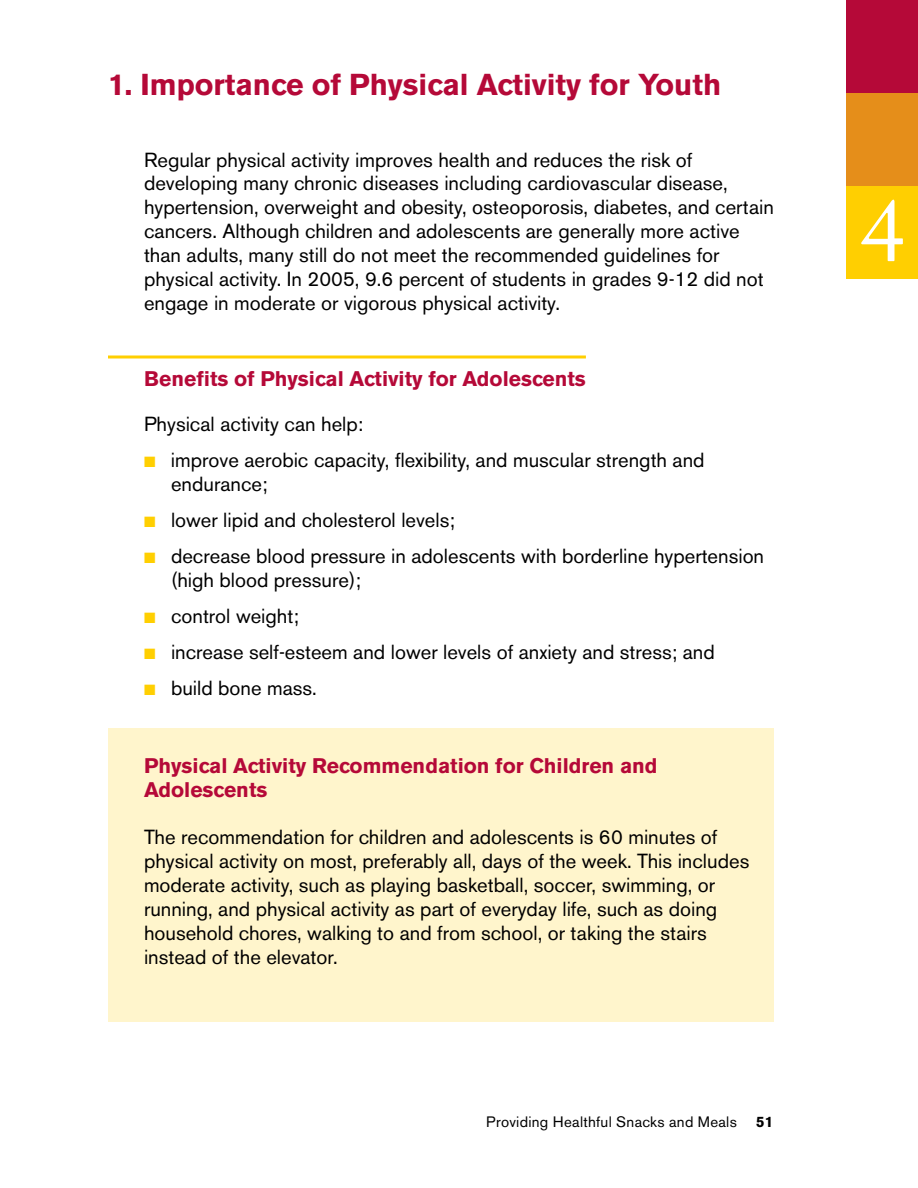
<style>
.page{position:relative;width:918px;height:1188px;background:#fff}
.page>*{position:absolute;margin:0;border:0;box-sizing:border-box;transform-origin:0 0}
.t1{font:90px "Adobe Caslon Pro";color:#fff}
.t2{font:700 30px "Akzidenz Grotesk BE";color:#b50938}
.t3{font:700 21px/24px "Akzidenz Grotesk BE";color:#b50938}
.t4{font:20.25px/24px "Akzidenz Grotesk BE";color:#000}
.t5{font:15px "Akzidenz Grotesk BE";letter-spacing:.02em;color:#000}
.t6{font:15px "Zapf Dingbats ITC";color:#ffcf01}
.t7{font:700 15px "Akzidenz Grotesk BE";color:#000}
</style>
<div class="page">
<div style="left:108px;top:728px;width:666px;height:294px;background:#fff5cc"></div>
<div style="left:846px;top:93px;width:72px;height:93px;background:#e58e1a"></div>
<div style="left:846px;top:186px;width:72px;height:93px;background:#ffcf01"></div>
<div style="left:846px;top:0;width:72px;height:93px;background:#b50938"></div>
<hr style="left:108px;top:356px;width:478px;height:2px;background:#ffcf01">
<h2 class="t2" style="left:108px;top:67px;width:615px">1. Importance of Physical Activity for Youth</h2>
<p class="t4" style="left:144px;top:147px;width:631px">Regular physical activity improves health and reduces the risk of developing many chronic diseases including cardiovascular disease, hypertension, overweight and obesity, osteoporosis, diabetes, and certain cancers. Although children and adolescents are generally more active than adults, many still do not meet the recommended guidelines for physical activity. In 2005, 9.6 percent of students in grades 9-12 did not engage in moderate or vigorous physical activity.</p>
<p class="t3" style="left:144px;top:366px;width:443px">Benefits of Physical Activity for Adolescents</p>
<p class="t4" style="left:171px;top:405px;width:535px;line-height:36px;text-indent:-27px">Physical activity can help:<br>improve aerobic capacity, flexibility, and muscular strength and</p>
<p class="t4" style="left:171px;top:465px;width:595px;line-height:36px">endurance;<br>lower lipid and cholesterol levels;<br>decrease blood pressure in adolescents with borderline hypertension</p>
<p class="t4" style="left:171px;top:561px;width:545px;line-height:36px">(high blood pressure);<br>control weight;<br>increase self-esteem and lower levels of anxiety and stress; and build bone mass.</p>
<p class="t6" style="left:144px;top:454px;width:13px">■</p>
<p class="t6" style="left:144px;top:514px;width:13px">■</p>
<p class="t6" style="left:144px;top:550px;width:13px">■</p>
<p class="t6" style="left:144px;top:610px;width:13px">■</p>
<p class="t6" style="left:144px;top:646px;width:13px">■</p>
<p class="t6" style="left:144px;top:682px;width:13px">■</p>
<p class="t3" style="left:144px;top:753px;width:515px">Physical Activity Recommendation for Children and<br>Adolescents</p>
<p class="t4" style="left:144px;top:825px;width:607px">The recommendation for children and adolescents is 60 minutes of physical activity on most, preferably all, days of the week. This includes moderate activity, such as playing basketball, soccer, swimming, or running, and physical activity as part of everyday life, such as doing household chores, walking to and from school, or taking the stairs instead of the elevator.</p>
<p class="t5" style="left:486px;top:1113px;width:252px">Providing Healthful Snacks and Meals</p>
<p class="t7" style="left:756px;top:1113px;width:19px">51</p>
<h1 class="t1" style="left:860px;top:177px;width:46px">4</h1>
</div>
